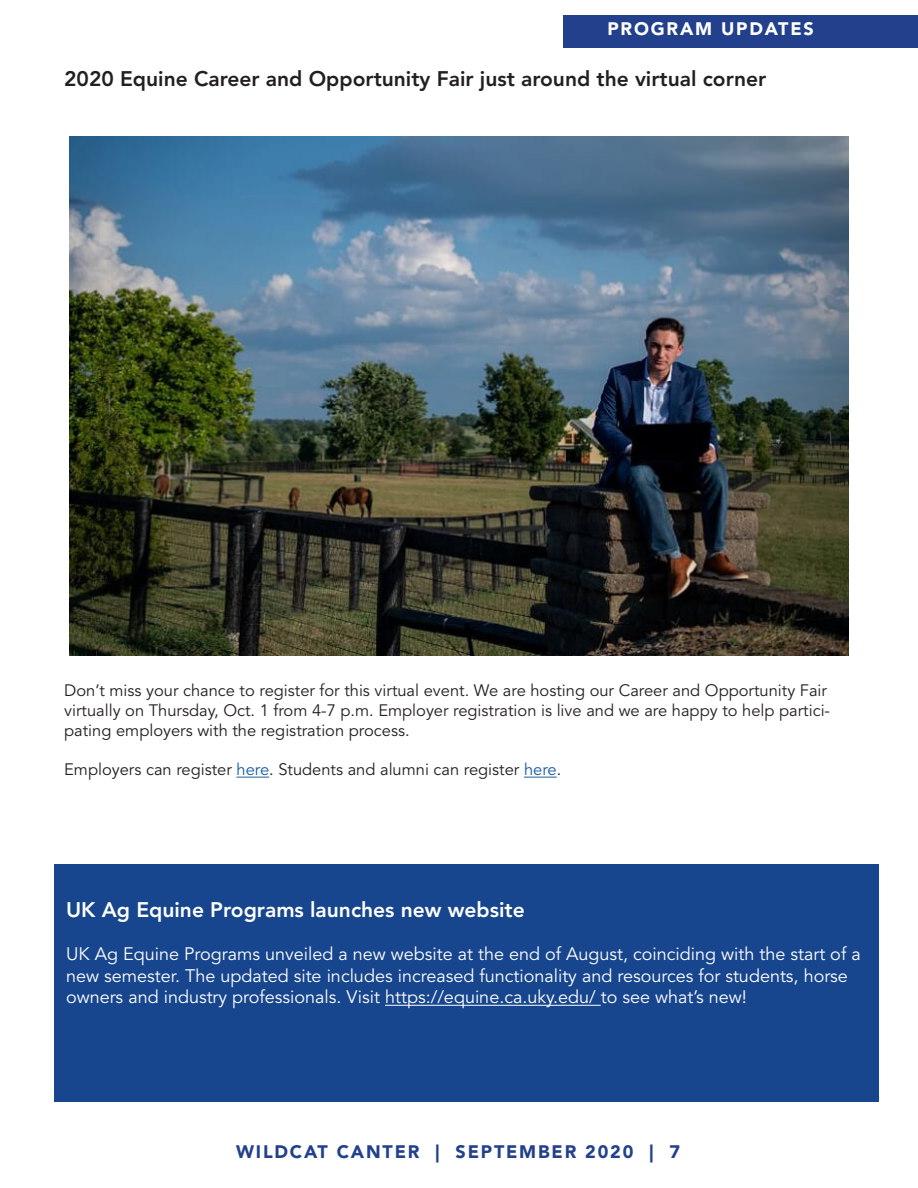
<style>
.page{position:relative;width:918px;height:1188px;background:#fff}
.page>*{position:absolute;margin:0;border:0;box-sizing:border-box;transform-origin:0 0}
.t1{font:800 21px "Avenir LT Std";color:#231f20}
.t2{font:800 21px "Avenir LT Std";color:#fff}
.t3{font:18px/21.6px "Avenir LT Std";color:#fff}
.t4{font:900 18px "Avenir LT Std";letter-spacing:.1em;color:#22408b}
.t5{font:900 18px "Avenir LT Std";letter-spacing:.1em;color:#fff}
.t6{font:16.5px/19.8px "Avenir LT Std";color:#231f20}
.s1{color:#175d9e}
</style>
<div class="page">
<div style="left:563px;top:16px;width:355px;height:32px;background:#22408b"></div>
<hr style="left:237px;top:777px;width:32px;height:1px;background:#175d9e">
<hr style="left:524px;top:777px;width:33px;height:1px;background:#175d9e">
<img style="left:69px;top:136px;width:780px;height:520px">
<div style="left:54px;top:864px;width:824px;height:238px;background:#17468e"></div>
<hr style="left:385px;top:1005px;width:216px;height:1px;background:#fff">
<p class="t5" style="left:607px;top:18px;width:208px">PROGRAM UPDATES</p>
<p class="t1" style="left:64px;top:66px;width:704px">2020 Equine Career and Opportunity Fair just around the virtual corner</p>
<p class="t6" style="left:64px;top:681px;width:767px">Don’t miss your chance to register for this virtual event. We are hosting our Career and Opportunity Fair virtually on Thursday, Oct. 1 from 4-7 p.m. Employer registration is live and we are happy to help partici&shy;pating employers with the registration process.</p>
<p class="t6" style="left:64px;top:760px;width:499px">Employers can register <span class="s1">here</span>. Students and alumni can register <span class="s1">here</span>.</p>
<p class="t2" style="left:66px;top:897px;width:460px">UK Ag Equine Programs launches new website</p>
<p class="t3" style="left:66px;top:944px;width:796px">UK Ag Equine Programs unveiled a new website at the end of August, coinciding with the start of a new semester. The updated site includes increased functionality and resources for students, horse owners and industry professionals. Visit https://equine.ca.uky.edu/ to see what’s new!</p>
<p class="t4" style="left:236px;top:1141px;width:445px">WILDCAT CANTER | SEPTEMBER 2020 | 7</p>
</div>
